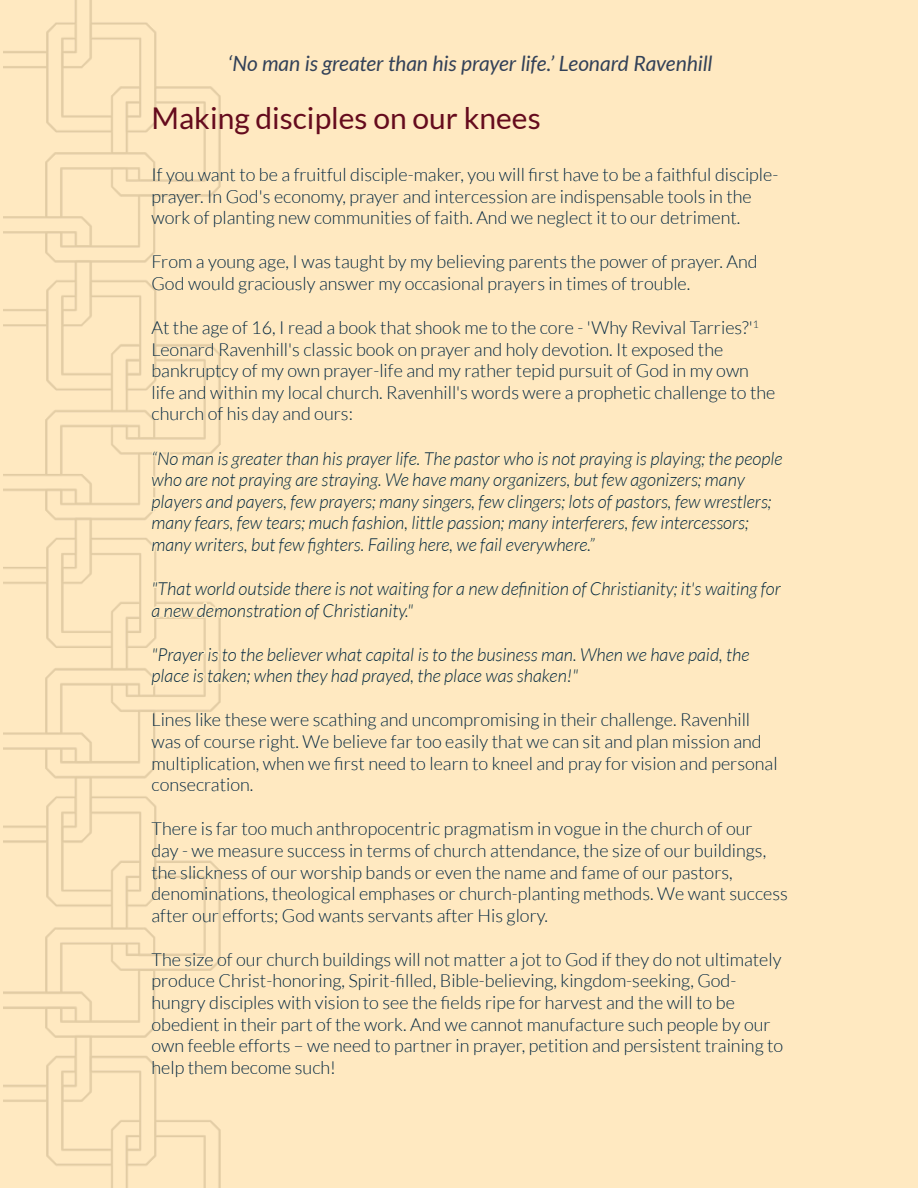
<style>
.page{position:relative;width:918px;height:1188px;background:#ffe9c1}
.page>*{position:absolute;margin:0;border:0;box-sizing:border-box;transform-origin:0 0}
.t1{font:30px "Lato";color:#650b1d}
.t2{font:italic 21px "Lato";letter-spacing:-.005em;color:#324158}
.t3{font:300 18px/21.6px "Lato";color:#032740}
.t4{font:italic 300 18px/21.6px "Lato";color:#032740}
</style>
<div class="page">
<img style="left:4px;top:0;width:217px;height:1188px">
<svg style="left:148px;top:407px;width:73px;height:317px"></svg>
<p class="t2" style="left:228px;top:52px;width:486px">‘No man is greater than his prayer life.’ Leonard Ravenhill</p>
<h1 class="t1" style="left:152px;top:102px;width:391px">Making disciples on our knees</h1>
<p class="t3" style="left:152px;top:164px;width:628px">If you want to be a fruitful disciple-maker, you will first have to be a faithful disciple&shy;prayer. In God's economy, prayer and intercession are indispensable tools in the work of planting new communities of faith. And we neglect it to our detriment.</p>
<p class="t3" style="left:152px;top:251px;width:608px">From a young age, I was taught by my believing parents the power of prayer. And<br>God would graciously answer my occasional prayers in times of trouble.</p>
<p class="t3" style="left:151px;top:317px;width:625px">At the age of 16, I read a book that shook me to the core - 'Why Revival Tarries?'<sup>1<br></sup>Leonard Ravenhill's classic book on prayer and holy devotion. It exposed the bankruptcy of my own prayer-life and my rather tepid pursuit of God in my own life and within my local church. Ravenhill's words were a prophetic challenge to the church of his day and ours:</p>
<p class="t4" style="left:152px;top:448px;width:632px">“No man is greater than his prayer life. The pastor who is not praying is playing; the people who are not praying are straying. We have many organizers, but few agonizers; many players and payers, few prayers; many singers, few clingers; lots of pastors, few wrestlers; many fears, few tears; much fashion, little passion; many interferers, few intercessors; many writers, but few fighters. Failing here, we fail everywhere.”</p>
<p class="t4" style="left:152px;top:578px;width:631px">"That world outside there is not waiting for a new definition of Christianity; it's waiting for a new demonstration of Christianity."</p>
<p class="t4" style="left:152px;top:644px;width:599px">"Prayer is to the believer what capital is to the business man. When we have paid, the place is taken; when they had prayed, the place was shaken!"</p>
<p class="t3" style="left:152px;top:709px;width:628px">Lines like these were scathing and uncompromising in their challenge. Ravenhill was of course right. We believe far too easily that we can sit and plan mission and multiplication, when we first need to learn to kneel and pray for vision and personal consecration.</p>
<p class="t3" style="left:152px;top:818px;width:638px">There is far too much anthropocentric pragmatism in vogue in the church of our<br>day - we measure success in terms of church attendance, the size of our buildings, the slickness of our worship bands or even the name and fame of our pastors, denominations, theological emphases or church-planting methods. We want success after our efforts; God wants servants after His glory.</p>
<p class="t3" style="left:152px;top:949px;width:633px">The size of our church buildings will not matter a jot to God if they do not ultimately produce Christ-honoring, Spirit-filled, Bible-believing, kingdom-seeking, God&shy;hungry disciples with vision to see the fields ripe for harvest and the will to be obedient in their part of the work. And we cannot manufacture such people by our own feeble efforts – we need to partner in prayer, petition and persistent training to help them become such!</p>
</div>
